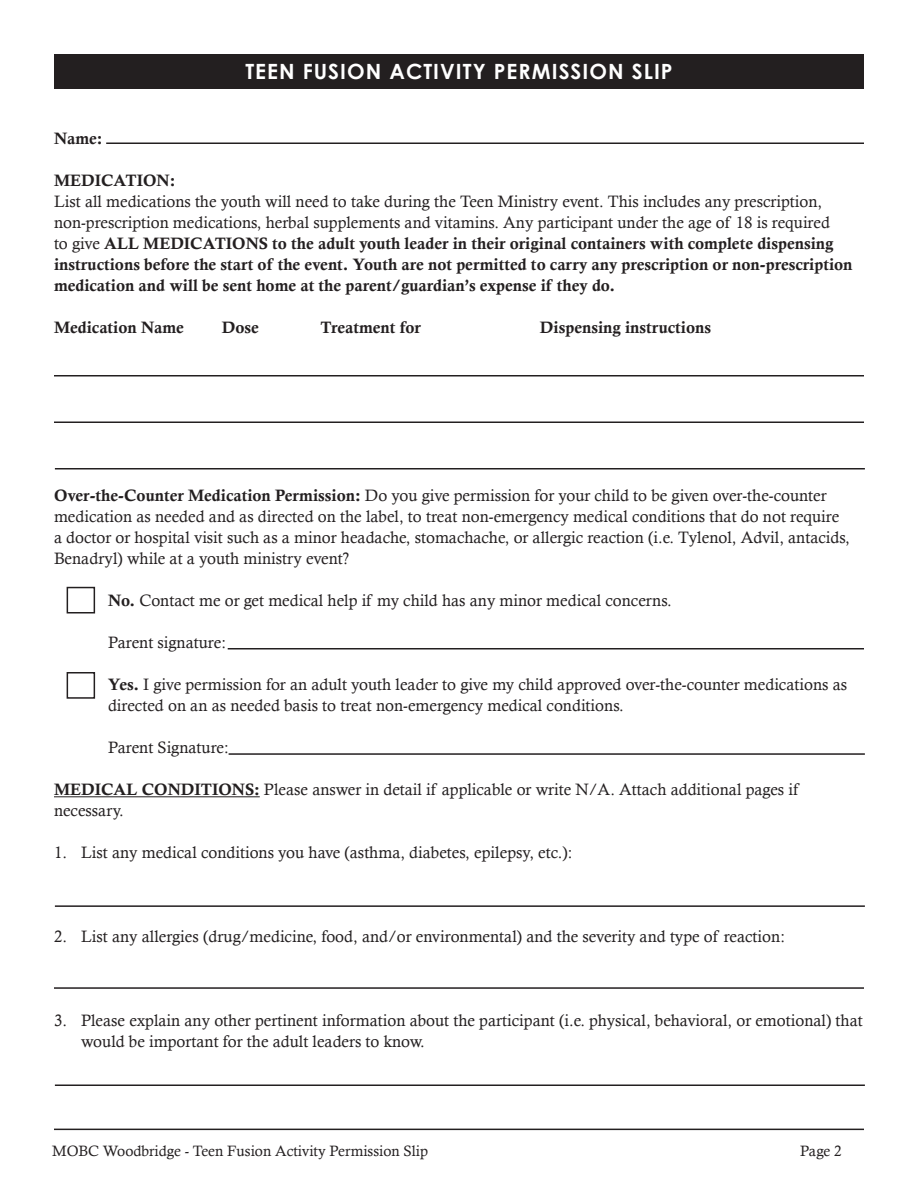
<style>
.page{position:relative;width:918px;height:1188px;background:#fff}
.page>*{position:absolute;margin:0;border:0;box-sizing:border-box;transform-origin:0 0}
.t1{font:700 21px "Century Gothic";letter-spacing:.05em;color:#fff}
.t2{font:16.5px/21px "Calisto";color:#231f20}
.t3{font:16.5px/21px "Calis MT Bol";color:#231f20}
.t4{font:15px "Calisto";color:#231f20}
.s1{font-family:"Calisto"}
.s2{font-family:"Calis MT Bol"}
</style>
<div class="page">
<hr style="left:54px;top:796px;width:206px;height:1px;background:#231f20">
<div style="left:54px;top:54px;width:810px;height:34px;background:#231f20"></div>
<hr style="left:106px;top:143px;width:758px;height:1px;background:#231f20">
<hr style="left:54px;top:375px;width:810px;height:2px;background:#231f20">
<hr style="left:54px;top:422px;width:810px;height:1px;background:#231f20">
<hr style="left:55px;top:468px;width:810px;height:2px;background:#231f20">
<div style="left:67px;top:587px;width:28px;height:27px;border:2px solid #231f20"></div>
<div style="left:67px;top:672px;width:28px;height:27px;border:2px solid #231f20"></div>
<hr style="left:228px;top:648px;width:636px;height:2px;background:#231f20">
<hr style="left:229px;top:753px;width:636px;height:2px;background:#231f20">
<hr style="left:55px;top:905px;width:810px;height:2px;background:#231f20">
<hr style="left:54px;top:987px;width:810px;height:2px;background:#231f20">
<hr style="left:55px;top:1084px;width:810px;height:2px;background:#231f20">
<hr style="left:54px;top:1129px;width:810px;height:1px;background:#231f20">
<p class="t1" style="left:245px;top:55px;width:429px">TEEN FUSION ACTIVITY PERMISSION SLIP</p>
<p class="t3" style="left:54px;top:128px;width:50px">Name:</p>
<p class="t3" style="left:54px;top:170px;width:123px">MEDICATION:</p>
<p class="t3" style="left:54px;top:191px;width:800px"><span class="s1">List all medications the youth will need to take during the Teen Ministry event. This includes any prescription, non-prescription medications, herbal supplements and vitamins. Any participant under the age of 18 is required<br>to give</span> ALL MEDICATIONS to the adult youth leader in their original containers with complete dispensing instructions before the start of the event. Youth are not permitted to carry any prescription or non-prescription medication and will be sent home at the parent/guardian’s expense if they do.</p>
<p class="t3" style="left:54px;top:317px;width:132px">Medication Name</p>
<p class="t3" style="left:222px;top:317px;width:39px">Dose</p>
<p class="t3" style="left:320px;top:317px;width:102px">Treatment for</p>
<p class="t3" style="left:540px;top:317px;width:173px">Dispensing instructions</p>
<p class="t2" style="left:54px;top:485px;width:797px"><span class="s2">Over-the-Counter Medication Permission:</span> Do you give permission for your child to be given over-the-counter medication as needed and as directed on the label, to treat non-emergency medical conditions that do not require a doctor or hospital visit such as a minor headache, stomachache, or allergic reaction (i.e. Tylenol, Advil, antacids, Benadryl) while at a youth ministry event?</p>
<p class="t2" style="left:108px;top:590px;width:565px"><span class="s2">No.</span> Contact me or get medical help if my child has any minor medical concerns.</p>
<p class="t2" style="left:108px;top:632px;width:119px">Parent signature:</p>
<p class="t2" style="left:108px;top:674px;width:741px"><span class="s2">Yes.</span> I give permission for an adult youth leader to give my child approved over-the-counter medications as directed on an as needed basis to treat non-emergency medical conditions.</p>
<p class="t2" style="left:108px;top:737px;width:122px">Parent Signature:</p>
<p class="t2" style="left:54px;top:779px;width:746px"><span class="s2">MEDICAL CONDITIONS:</span> Please answer in detail if applicable or write N/A. Attach additional pages if necessary.</p>
<p class="t2" style="left:54px;top:842px;width:520px">1. List any medical conditions you have (asthma, diabetes, epilepsy, etc.):</p>
<p class="t2" style="left:54px;top:926px;width:732px">2. List any allergies (drug/medicine, food, and/or environmental) and the severity and type of reaction:</p>
<p class="t2" style="left:81px;top:1010px;width:783px;text-indent:-27px">3. Please explain any other pertinent information about the participant (i.e. physical, behavioral, or emotional) that would be important for the adult leaders to know.</p>
<p class="t4" style="left:52px;top:1143px;width:377px">MOBC Woodbridge - Teen Fusion Activity Permission Slip</p>
<p class="t4" style="left:800px;top:1143px;width:43px">Page 2</p>
</div>
